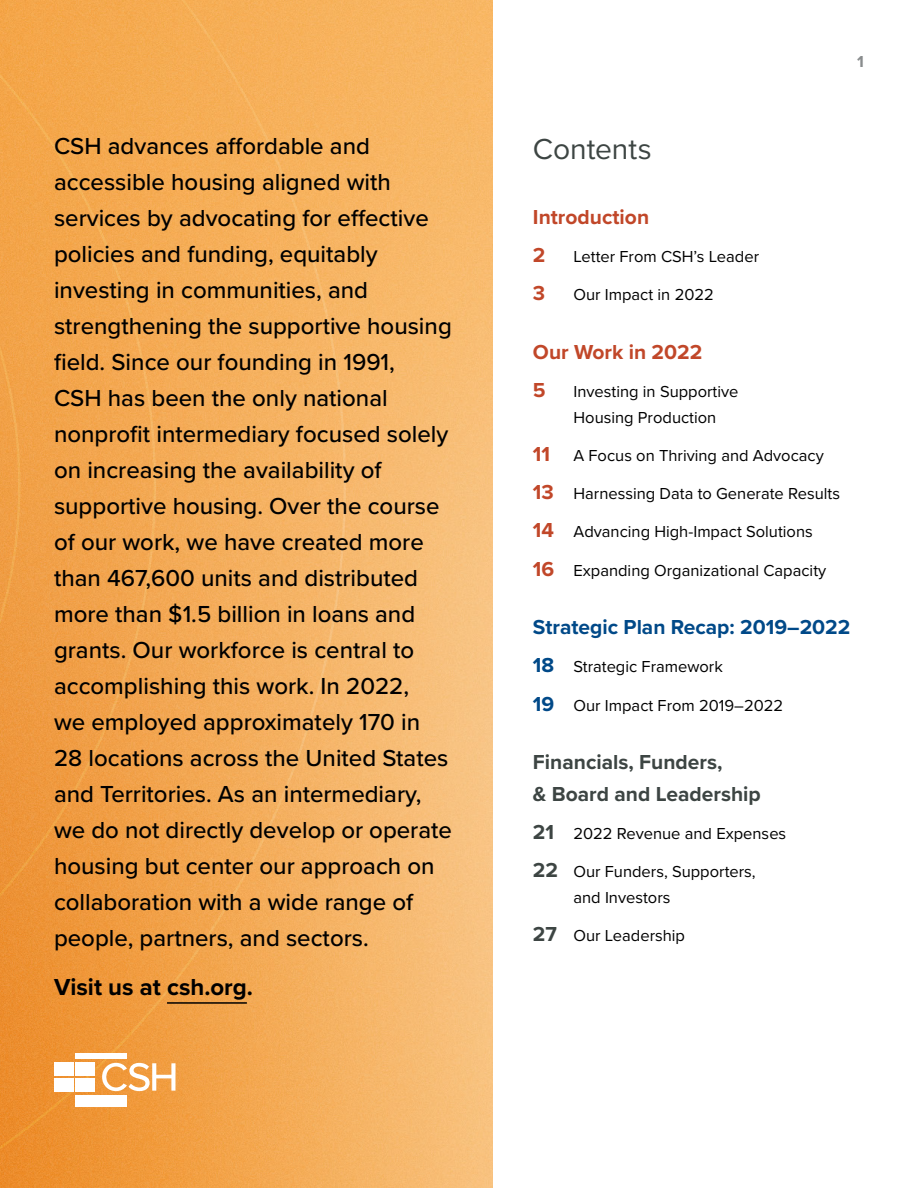
<style>
.page{position:relative;width:918px;height:1188px;background:#fff}
.page>*{position:absolute;margin:0;border:0;box-sizing:border-box;transform-origin:0 0}
.H1___Regular_Section_Title_20pt{font:30px "Proxima Nova";color:#3d4543}
.t1{font:500 24px/36px "Proxima Nova";color:#000}
.t2{font:700 24px "Proxima Nova";color:#000}
.Intro_Paragraph{font:700 21px/31.5px "Proxima Nova";color:#3d4543}
.Intro_Paragraph-2{font:700 21px "Proxima Nova";color:#c14729}
.Intro_Paragraph-3{font:700 21px "Proxima Nova";color:#004988}
.t3{font:16.5px/25.5px "Proxima Nova";color:#000}
.t4{font:700 16.5px "Proxima Nova";color:#898c8d}
.s1{font-weight:700;font-size:21px;color:#c14729}
.s2{font-weight:700;font-size:21px;color:#004988}
.s3{font-weight:700;font-size:21px;color:#3d4543}
</style>
<div class="page">
<img style="left:346px;top:0;width:146px;height:1188px">
<svg style="left:0;top:0;width:346px;height:1188px;background:#f4ac57"></svg>
<svg style="left:0;top:0;width:156px;height:1106px;background:#f1a147"></svg>
<svg style="left:0;top:1px;width:20px;height:969px;background:#f09d42"></svg>
<hr style="left:167px;top:1002px;width:80px;height:2px;background:#000">
<div style="left:75px;top:1054px;width:51px;height:5px;background:#fff"></div>
<div style="left:75px;top:1095px;width:51px;height:11px;background:#fff"></div>
<div style="left:75px;top:1063px;width:20px;height:13px;background:#fff"></div>
<div style="left:54px;top:1063px;width:19px;height:13px;background:#fff"></div>
<div style="left:54px;top:1078px;width:19px;height:13px;background:#fff"></div>
<div style="left:75px;top:1078px;width:20px;height:13px;background:#fff"></div>
<svg style="left:102px;top:1063px;width:74px;height:28px"></svg>
<p class="t1" style="left:54px;top:127px;width:399px">CSH advances affordable and accessible housing aligned with services by advocating for effective policies and funding, equitably investing in communities, and strengthening the supportive housing field. Since our founding in 1991,<br>CSH has been the only national nonprofit intermediary focused solely on increasing the availability of supportive housing. Over the course of our work, we have created more than 467,600 units and distributed more than $1.5 billion in loans and grants. Our workforce is central to accomplishing this work. In 2022,<br>we employed approximately 170 in 28 locations across the United States and Territories. As an intermediary, we do not directly develop or operate housing but center our approach on collaboration with a wide range of people, partners, and sectors.</p>
<p class="t2" style="left:54px;top:970px;width:201px">Visit us at csh.org.</p>
<p class="t4" style="left:857px;top:49px;width:8px">1</p>
<p class="H1___Regular_Section_Title_20pt" style="left:533px;top:126px;width:120px">Contents</p>
<p class="Intro_Paragraph-2" style="left:533px;top:201px;width:118px">Introduction</p>
<p class="Intro_Paragraph-2" style="left:533px;top:240px;width:14px">2</p>
<p class="t3" style="left:573px;top:243px;width:187px">Letter From CSH’s Leader</p>
<p class="Intro_Paragraph-2" style="left:533px;top:278px;width:14px">3</p>
<p class="t3" style="left:573px;top:281px;width:142px">Our Impact in 2022</p>
<p class="Intro_Paragraph-2" style="left:533px;top:336px;width:171px">Our Work in 2022</p>
<p class="Intro_Paragraph-2" style="left:533px;top:375px;width:14px">5</p>
<p class="t3" style="left:573px;top:378px;width:167px">Investing in Supportive<br>Housing Production</p>
<p class="t3" style="left:533px;top:442px;width:292px"><span class="s1">11</span> A Focus on Thriving and Advocacy</p>
<p class="t3" style="left:533px;top:480px;width:309px"><span class="s1">13</span> Harnessing Data to Generate Results</p>
<p class="t3" style="left:533px;top:518px;width:281px"><span class="s1">14</span> Advancing High-Impact Solutions</p>
<p class="t3" style="left:533px;top:557px;width:295px"><span class="s1">16</span> Expanding Organizational Capacity</p>
<p class="Intro_Paragraph-3" style="left:533px;top:612px;width:319px">Strategic Plan Recap: 2019–2022</p>
<p class="t3" style="left:533px;top:653px;width:191px"><span class="s2">18</span> Strategic Framework</p>
<p class="t3" style="left:533px;top:692px;width:252px"><span class="s2">19</span> Our Impact From 2019–2022</p>
<p class="Intro_Paragraph" style="left:533px;top:746px;width:229px">Financials, Funders,<br>&amp; Board and Leadership</p>
<p class="t3" style="left:533px;top:820px;width:255px"><span class="s3">21</span> 2022 Revenue and Expenses</p>
<p class="t3" style="left:573px;top:858px;width:184px;text-indent:-41px"><span class="s3">22</span> Our Funders, Supporters, and Investors</p>
<p class="t3" style="left:533px;top:922px;width:154px"><span class="s3">27</span> Our Leadership</p>
</div>
